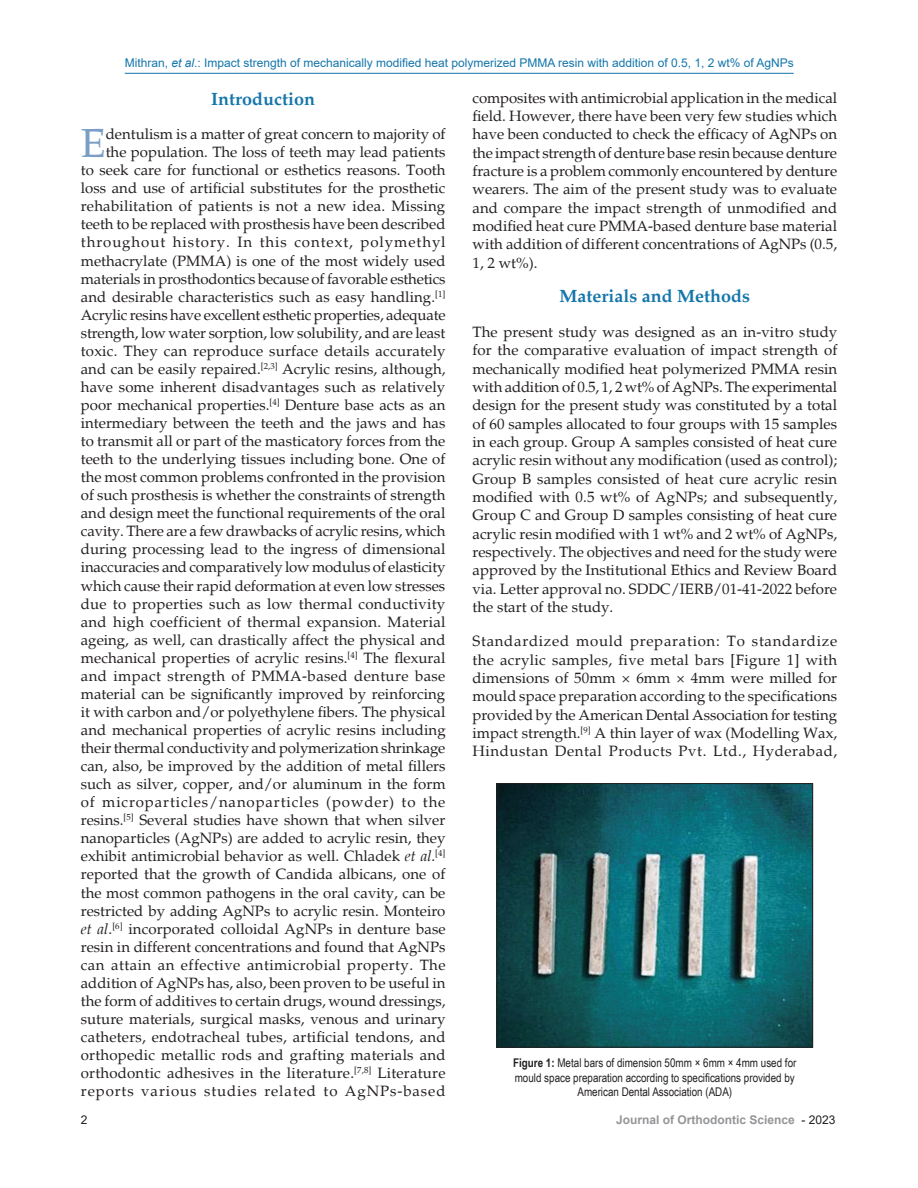
<style>
.page{position:relative;width:918px;height:1188px;background:#fff}
.page>*{position:absolute;margin:0;border:0;box-sizing:border-box;transform-origin:0 0}
.FIRST_TX{font:40.8px "Palatino";color:#7a9ec6}
.t1{font:700 18px "Palatino";color:#1476ab}
.FIRST_TX-2{font:15px/18px "Palatino";color:#231f20;text-align:right}
.TX{font:15px/18.3px "Palatino";color:#231f20;text-align:justify}
.FGC{font:12px/14.4px "Arial Narrow";color:#231f20;text-align:center}
.t2{font:12px "Arial";color:#1476ab}
.t3{font:700 12px "Arial";color:#939598}
.t4{font:12px "Arial";color:#231f20}
.s1{font-style:italic}
.s2{font-weight:700}
.s3{font-weight:400;color:#231f20}
</style>
<div class="page">
<hr style="left:125px;top:73px;width:669px;height:1px;background:#1476ab">
<img style="left:499px;top:785px;width:312px;height:260px">
<div style="left:497px;top:783px;width:316px;height:264px;border:1px solid #231f20"></div>
<p class="t2" style="left:125px;top:55px;width:670px">Mithran, <span class="s1">et al</span>.: Impact strength of mechanically modified heat polymerized PMMA resin with addition of 0.5, 1, 2 wt% of AgNPs</p>
<h1 class="t1" style="left:211px;top:88px;width:105px">Introduction</h1>
<p class="FIRST_TX-2" style="left:472px;top:89px;width:366px;text-align:justify">composites with antimicrobial application in the medical field. However, there have been very few studies which have been conducted to check the efficacy of AgNPs on the impact strength of denture base resin because denture fracture is a problem commonly encountered by denture wearers. The aim of the present study was to evaluate and compare the impact strength of unmodified and modified heat cure PMMA‑based denture base material with addition of different concentrations of AgNPs (0.5, 1, 2 wt%).</p>
<h1 class="t1" style="left:559px;top:286px;width:192px">Materials and Methods</h1>
<p class="TX" style="left:472px;top:323px;width:366px">The present study was designed as an in‑vitro study for the comparative evaluation of impact strength of mechanically modified heat polymerized PMMA resin with addition of 0.5, 1, 2 wt% of AgNPs. The experimental design for the present study was constituted by a total of 60 samples allocated to four groups with 15 samples in each group. Group A samples consisted of heat cure acrylic resin without any modification (used as control); Group B samples consisted of heat cure acrylic resin modified with 0.5 wt% of AgNPs; and subsequently, Group C and Group D samples consisting of heat cure acrylic resin modified with 1 wt% and 2 wt% of AgNPs, respectively. The objectives and need for the study were approved by the Institutional Ethics and Review Board via. Letter approval no. SDDC/IERB/01‑41‑2022 before the start of the study.</p>
<p class="TX" style="left:472px;top:633px;width:366px">Standardized mould preparation: To standardize the acrylic samples, five metal bars [Figure 1] with dimensions of 50mm × 6mm × 4mm were milled for mould space preparation according to the specifications provided by the American Dental Association for testing impact strength.<sup>[9]</sup> A thin layer of wax (Modelling Wax, Hindustan Dental Products Pvt. Ltd., Hyderabad,</p>
<p class="FIRST_TX-2" style="left:81px;top:125px;width:366px">dentulism is a matter of great concern to majority of<br>the population. The loss of teeth may lead patients<br>to seek care for functional or esthetics reasons. Tooth loss and use of artificial substitutes for the prosthetic rehabilitation of patients is not a new idea. Missing teeth to be replaced with prosthesis have been described throughout history. In this context, polymethyl methacrylate (PMMA) is one of the most widely used materials in prosthodontics because of favorable esthetics and desirable characteristics such as easy handling.<sup>[1] </sup>Acrylic resins have excellent esthetic properties, adequate strength, low water sorption, low solubility, and are least toxic. They can reproduce surface details accurately and can be easily repaired.<sup>[2,3]</sup> Acrylic resins, although, have some inherent disadvantages such as relatively poor mechanical properties.<sup>[4]</sup> Denture base acts as an intermediary between the teeth and the jaws and has to transmit all or part of the masticatory forces from the teeth to the underlying tissues including bone. One of the most common problems confronted in the provision of such prosthesis is whether the constraints of strength and design meet the functional requirements of the oral cavity. There are a few drawbacks of acrylic resins, which during processing lead to the ingress of dimensional inaccuracies and comparatively low modulus of elasticity which cause their rapid deformation at even low stresses due to properties such as low thermal conductivity and high coefficient of thermal expansion. Material ageing, as well, can drastically affect the physical and mechanical properties of acrylic resins.<sup>[4]</sup> The flexural and impact strength of PMMA‑based denture base material can be significantly improved by reinforcing it with carbon and/or polyethylene fibers. The physical and mechanical properties of acrylic resins including their thermal conductivity and polymerization shrinkage can, also, be improved by the addition of metal fillers such as silver, copper, and/or aluminum in the form of microparticles/nanoparticles (powder) to the resins.<sup>[5]</sup> Several studies have shown that when silver nanoparticles (AgNPs) are added to acrylic resin, they exhibit antimicrobial behavior as well. Chladek <span class="s1">et al</span>.<sup>[4] </sup>reported that the growth of Candida albicans, one of the most common pathogens in the oral cavity, can be restricted by adding AgNPs to acrylic resin. Monteiro <span class="s1">et al</span>.<sup>[6]</sup> incorporated colloidal AgNPs in denture base resin in different concentrations and found that AgNPs can attain an effective antimicrobial property. The addition of AgNPs has, also, been proven to be useful in the form of additives to certain drugs, wound dressings, suture materials, surgical masks, venous and urinary catheters, endotracheal tubes, artificial tendons, and orthopedic metallic rods and grafting materials and orthodontic adhesives in the literature.<sup>[7,8]</sup> Literature reports various studies related to AgNPs‑based</p>
<p class="FIRST_TX" style="left:81px;top:119px;width:26px">E</p>
<p class="FGC" style="left:513px;top:1055px;width:285px"><span class="s2">Figure 1:</span> Metal bars of dimension 50mm × 6mm × 4mm used for mould space preparation according to specifications provided by<br>American Dental Association (ADA)</p>
<p class="t4" style="left:81px;top:1111px;width:8px">2</p>
<p class="t3" style="left:616px;top:1111px;width:221px">Journal of Orthodontic Science <span class="s3">- 2023</span></p>
</div>
